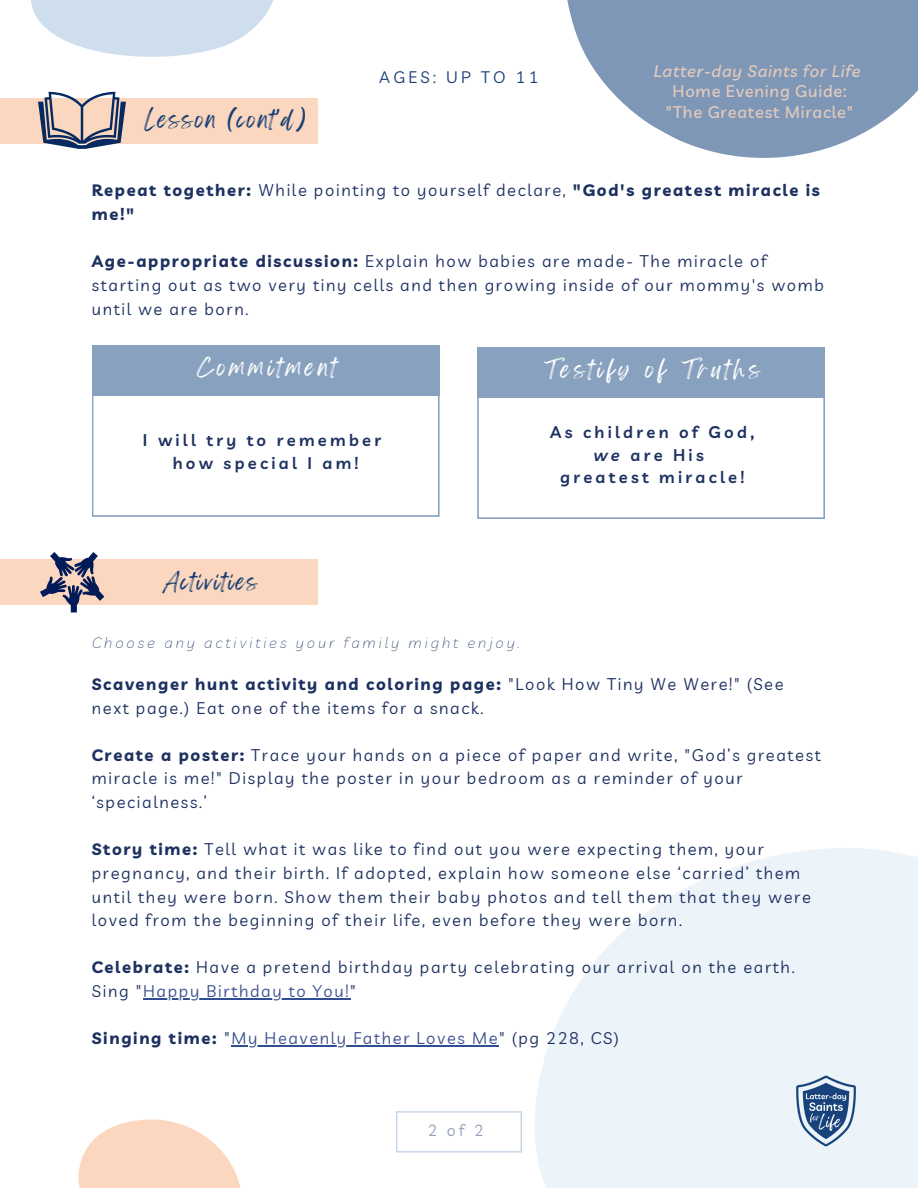
<style>
.page{position:relative;width:918px;height:1188px;background:#fff}
.page>*{position:absolute;margin:0;border:0;box-sizing:border-box;transform-origin:0 0}
.t1{font:20.25px "Feeling Passionate";letter-spacing:.2em;color:#fff}
.t2{font:20.25px "Feeling Passionate";letter-spacing:.1em;color:#193f76}
.t3{font:19.65px "Feeling Passionate";letter-spacing:.1em;color:#193f76}
.t4{font:16.5px/23.7px "Livvic";letter-spacing:.1em;color:#1d3161}
.t5{font:700 16.5px/23.7px "Livvic";letter-spacing:.1em;color:#1d3161}
.t6{font:600 16.5px/22.5px "Livvic";letter-spacing:.2em;color:#1d3161;text-align:center}
.t7{font:16.5px "Livvic";letter-spacing:.1em;color:#3d5091}
.t8{font:500 16.5px/20.2px "Livvic";letter-spacing:.045em;color:#fdd7bd;text-align:center}
.t9{font:italic 500 16.5px "Livvic";letter-spacing:.045em;color:#fdd7bd}
.t10{font:16.35px "Livvic";letter-spacing:.2em;color:#193f76}
.t11{font:15.75px "Livvic";color:#8e9fb9}
.t12{font:italic 100 15px "Livvic";letter-spacing:.2em;color:#1d3161}
.s1{font-weight:400}
.s2{font-weight:700}
.s3{font-style:italic}
.s4{color:#3d5091}
.s5{font-weight:700;color:#1d3161}
.s6{color:#1d3161}
</style>
<div class="page">
<svg style="left:31px;top:0;width:242px;height:57px"></svg>
<svg style="left:78px;top:1119px;width:163px;height:69px"></svg>
<svg style="left:567px;top:0;width:351px;height:158px;fill:#7f97b7"></svg>
<svg style="left:535px;top:848px;width:383px;height:340px;fill:#ecf3f9"></svg>
<div style="left:92px;top:345px;width:348px;height:51px;background:#88a1be"></div>
<svg style="left:92px;top:396px;width:348px;height:121px"></svg>
<div style="left:477px;top:348px;width:348px;height:50px;background:#88a1be"></div>
<svg style="left:477px;top:398px;width:348px;height:121px"></svg>
<hr style="left:143px;top:998px;width:207px;height:1px;background:#304e94">
<hr style="left:231px;top:1045px;width:268px;height:2px;background:#304e94">
<div style="left:0;top:560px;width:318px;height:45px;background:#fad7be"></div>
<svg style="left:40px;top:552px;width:64px;height:60px"></svg>
<svg style="left:396px;top:1111px;width:126px;height:42px"></svg>
<div style="left:0;top:98px;width:318px;height:46px;background:#fad7be"></div>
<svg style="left:38px;top:92px;width:88px;height:57px"></svg>
<img style="left:787px;top:1072px;width:78px;height:78px">
<p class="t2" style="left:144px;top:103px;width:160px">Lesson (cont'd)</p>
<p class="t10" style="left:379px;top:65px;width:161px">AGES: UP TO 11</p>
<p class="t9" style="left:654px;top:59px;width:209px">Latter-day Saints for Life</p>
<p class="t8" style="left:666px;top:80px;width:189px">Home Evening Guide: "The Greatest Miracle"</p>
<p class="t5" style="left:92px;top:177px;width:730px">Repeat together: <span class="s1">While pointing to yourself declare,</span> "God's greatest miracle is me!"</p>
<p class="t4" style="left:92px;top:249px;width:734px"><span class="s2">Age-appropriate discussion:</span> Explain how babies are made- The miracle of starting out as two very tiny cells and then growing inside of our mommy's womb until we are born.</p>
<p class="t1" style="left:197px;top:351px;width:141px">Commitment</p>
<p class="t6" style="left:143px;top:428px;width:240px">I will try to remember how special I am!</p>
<p class="t1" style="left:544px;top:353px;width:218px">Testify of Truths</p>
<p class="t6" style="left:550px;top:420px;width:206px">As children of God, <span class="s3">we</span> are His<br>greatest miracle!</p>
<p class="t3" style="left:163px;top:565px;width:96px">Activities</p>
<p class="t12" style="left:92px;top:632px;width:429px">Choose any activities your family might enjoy.</p>
<p class="t4" style="left:92px;top:671px;width:693px"><span class="s2">Scavenger hunt activity and coloring page:</span> "Look How Tiny We Were!" (See next page.) Eat one of the items for a snack.</p>
<p class="t4" style="left:92px;top:742px;width:731px"><span class="s2">Create a poster:</span> Trace your hands on a piece of paper and write, "God’s greatest miracle is me!" Display the poster in your bedroom as a reminder of your ‘specialness.’</p>
<p class="t4" style="left:92px;top:837px;width:721px"><span class="s2">Story time:</span> Tell what it was like to find out you were expecting them, your pregnancy, and their birth. If adopted, explain how someone else ‘carried’ them until they were born. Show them their baby photos and tell them that they were loved from the beginning of their life, even before they were born.</p>
<p class="t4" style="left:92px;top:955px;width:704px"><span class="s2">Celebrate:</span> Have a pretend birthday party celebrating our arrival on the earth.<br>Sing "<span class="s4">Happy Birthday to You!</span>"</p>
<p class="t7" style="left:92px;top:1026px;width:529px"><span class="s5">Singing time:</span> <span class="s6">"</span>My Heavenly Father Loves Me<span class="s6">" (pg 228, CS)</span></p>
<p class="t11" style="left:428px;top:1119px;width:57px">2of2</p>
</div>
